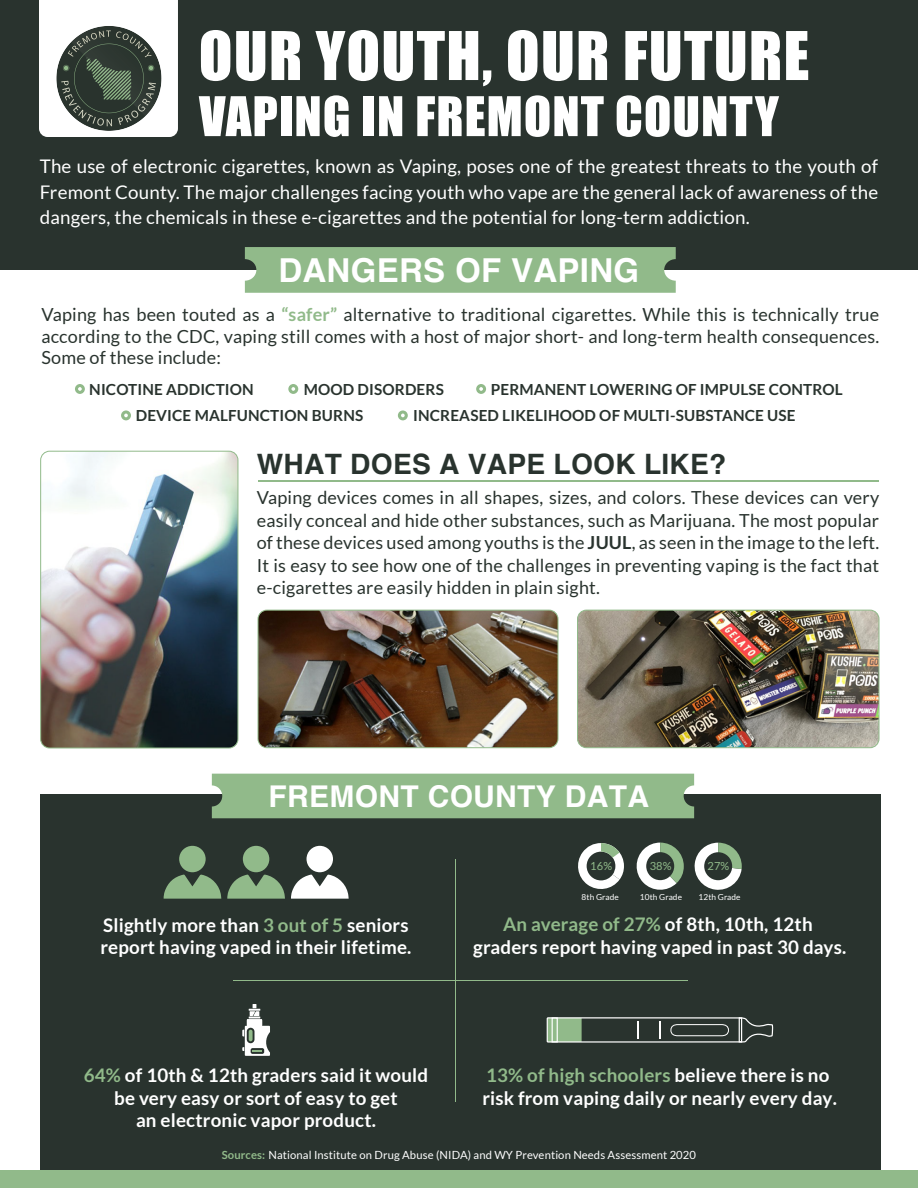
<style>
.page{position:relative;width:918px;height:1188px;background:#fff}
.page>*{position:absolute;margin:0;border:0;box-sizing:border-box;transform-origin:0 0}
.t1{font:61.95px "Impact";letter-spacing:.02em;color:#fff}
.t2{font:50.55px "Impact";letter-spacing:.02em;color:#fff}
.t3{font:700 33px "Helvetica";letter-spacing:.01em;color:#fff}
.t4{font:700 30px "Helvetica";letter-spacing:.01em;color:#fff}
.t5{font:700 28.05px "Helvetica";letter-spacing:.01em;color:#29332e}
.t6{font:700 18.75px/22.5px "Lato";letter-spacing:.01em;color:#fff}
.t7{font:18.75px/25.5px "Lato";letter-spacing:.01em;color:#fff;text-align:justify}
.t8{font:18px/22.5px "Lato";letter-spacing:.01em;color:#29332e;text-align:justify}
.t9{font:700 15.3px "Lato";letter-spacing:.01em;color:#29332e}
.t10{font:11.25px "Lato";letter-spacing:.01em;color:#fff}
.t11{font:11.1px "Lato";color:#91ba8a}
.t12{font:8.25px "Lato";letter-spacing:.01em;color:#fff}
.s1{font-weight:700;color:#91ba8a}
.s2{font-weight:700}
.s3{color:#91ba8a}
</style>
<div class="page">
<div style="left:0;top:0;width:918px;height:270px;background:#29332e"></div>
<div style="left:40px;top:794px;width:840px;height:378px;background:#29332e"></div>
<div style="left:0;top:1171px;width:918px;height:17px;background:#91ba8a"></div>
<div style="left:39px;top:0;width:139px;height:137px;background:#fff"></div>
<hr style="left:234px;top:980px;width:454px;height:1px;background:#91ba8a">
<svg style="left:291px;top:874px;width:58px;height:25px"></svg>
<div style="left:306px;top:846px;width:27px;height:26px;background:#fff;border-radius:50%"></div>
<svg style="left:227px;top:874px;width:58px;height:25px"></svg>
<div style="left:243px;top:846px;width:26px;height:26px;background:#91ba8a;border-radius:50%"></div>
<svg style="left:164px;top:874px;width:57px;height:25px"></svg>
<div style="left:179px;top:846px;width:27px;height:26px;background:#91ba8a;border-radius:50%"></div>
<hr style="left:455px;top:859px;width:1px;height:242px;background:#91ba8a">
<div style="left:245px;top:247px;width:431px;height:46px;background:#91ba8a"></div>
<hr style="left:258px;top:480px;width:621px;height:2px;background:#91ba8a">
<img style="left:258px;top:610px;width:300px;height:138px">
<div style="left:258px;top:610px;width:300px;height:138px;border:1px solid #91ba8a;border-radius:9px"></div>
<img style="left:41px;top:451px;width:197px;height:297px">
<div style="left:40px;top:451px;width:198px;height:297px;border:1px solid #91ba8a;border-radius:9px"></div>
<img style="left:578px;top:610px;width:301px;height:138px">
<div style="left:577px;top:610px;width:302px;height:138px;border:1px solid #91ba8a;border-radius:9px"></div>
<svg style="left:75px;top:384px;width:10px;height:10px"></svg>
<svg style="left:121px;top:410px;width:10px;height:10px"></svg>
<svg style="left:398px;top:410px;width:10px;height:10px"></svg>
<svg style="left:288px;top:384px;width:10px;height:10px"></svg>
<svg style="left:476px;top:384px;width:10px;height:10px"></svg>
<div style="left:212px;top:774px;width:482px;height:44px;background:#91ba8a"></div>
<svg style="left:242px;top:1004px;width:28px;height:52px"></svg>
<img style="left:51px;top:23px;width:115px;height:109px">
<svg style="left:578px;top:843px;width:46px;height:46px"></svg>
<svg style="left:636px;top:843px;width:48px;height:47px"></svg>
<svg style="left:694px;top:843px;width:48px;height:47px"></svg>
<div style="left:646px;top:852px;width:28px;height:28px;background:#29332e;border-radius:50%"></div>
<div style="left:704px;top:852px;width:28px;height:28px;background:#29332e;border-radius:50%"></div>
<svg style="left:546px;top:1017px;width:227px;height:26px"></svg>
<h1 class="t1" style="left:199px;top:8px;width:612px">OUR YOUTH, OUR FUTURE</h1>
<h2 class="t2" style="left:199px;top:77px;width:581px">VAPING IN FREMONT COUNTY</h2>
<p class="t7" style="left:40px;top:154px;width:840px">The use of electronic cigarettes, known as Vaping, poses one of the greatest threats to the youth of Fremont County. The major challenges facing youth who vape are the general lack of awareness of the dangers, the chemicals in these e-cigarettes and the potential for long-term addiction.</p>
<h3 class="t3" style="left:278px;top:250px;width:362px">DANGERS OF VAPING</h3>
<p class="t8" style="left:41px;top:304px;width:839px;line-height:21.6px">Vaping has been touted as a <span class="s1">“safer”</span> alternative to traditional cigarettes. While this is technically true according to the CDC, vaping still comes with a host of major short- and long-term health consequences.<br>Some of these include:</p>
<p class="t9" style="left:89px;top:380px;width:166px">NICOTINE ADDICTION</p>
<p class="t9" style="left:304px;top:380px;width:142px">MOOD DISORDERS</p>
<p class="t9" style="left:491px;top:380px;width:353px">PERMANENT LOWERING OF IMPULSE CONTROL</p>
<p class="t9" style="left:136px;top:407px;width:229px">DEVICE MALFUNCTION BURNS</p>
<p class="t9" style="left:413px;top:407px;width:384px">INCREASED LIKELIHOOD OF MULTI-SUBSTANCE USE</p>
<h3 class="t5" style="left:257px;top:447px;width:471px">WHAT DOES A VAPE LOOK LIKE?</h3>
<p class="t8" style="left:257px;top:486px;width:624px">Vaping devices comes in all shapes, sizes, and colors. These devices can very easily conceal and hide other substances, such as Marijuana. The most popular of these devices used among youths is the <span class="s2">JUUL</span>, as seen in the image to the left.<br>It is easy to see how one of the challenges in preventing vaping is the fact that e-cigarettes are easily hidden in plain sight.</p>
<h3 class="t4" style="left:269px;top:778px;width:382px">FREMONT COUNTY DATA</h3>
<p class="t11" style="left:590px;top:860px;width:23px">16%</p>
<p class="t11" style="left:650px;top:860px;width:23px">38%</p>
<p class="t11" style="left:707px;top:860px;width:23px">27%</p>
<p class="t12" style="left:582px;top:893px;width:39px">8th Grade</p>
<p class="t12" style="left:640px;top:893px;width:44px">10th Grade</p>
<p class="t12" style="left:699px;top:893px;width:44px">12th Grade</p>
<p class="t6" style="left:100px;top:914px;width:312px">Slightly more than <span class="s3">3 out of 5</span> seniors report having vaped in their lifetime.</p>
<p class="t6" style="left:473px;top:913px;width:375px;text-align:center"><span class="s3">An average of 27%</span> of 8th, 10th, 12th graders report having vaped in past 30 days.</p>
<p class="t6" style="left:84px;top:1064px;width:346px;text-align:center"><span class="s3">64%</span> of 10th &amp; 12th graders said it would be very easy or sort of easy to get<br>an electronic vapor product.</p>
<p class="t10" style="left:222px;top:1149px;width:476px"><span class="s1">Sources:</span> National Institute on Drug Abuse (NIDA) and WY Prevention Needs Assessment 2020</p>
<p class="t6" style="left:482px;top:1064px;width:356px"><span class="s3">13% of high schoolers</span> believe there is no risk from vaping daily or nearly every day.</p>
</div>
